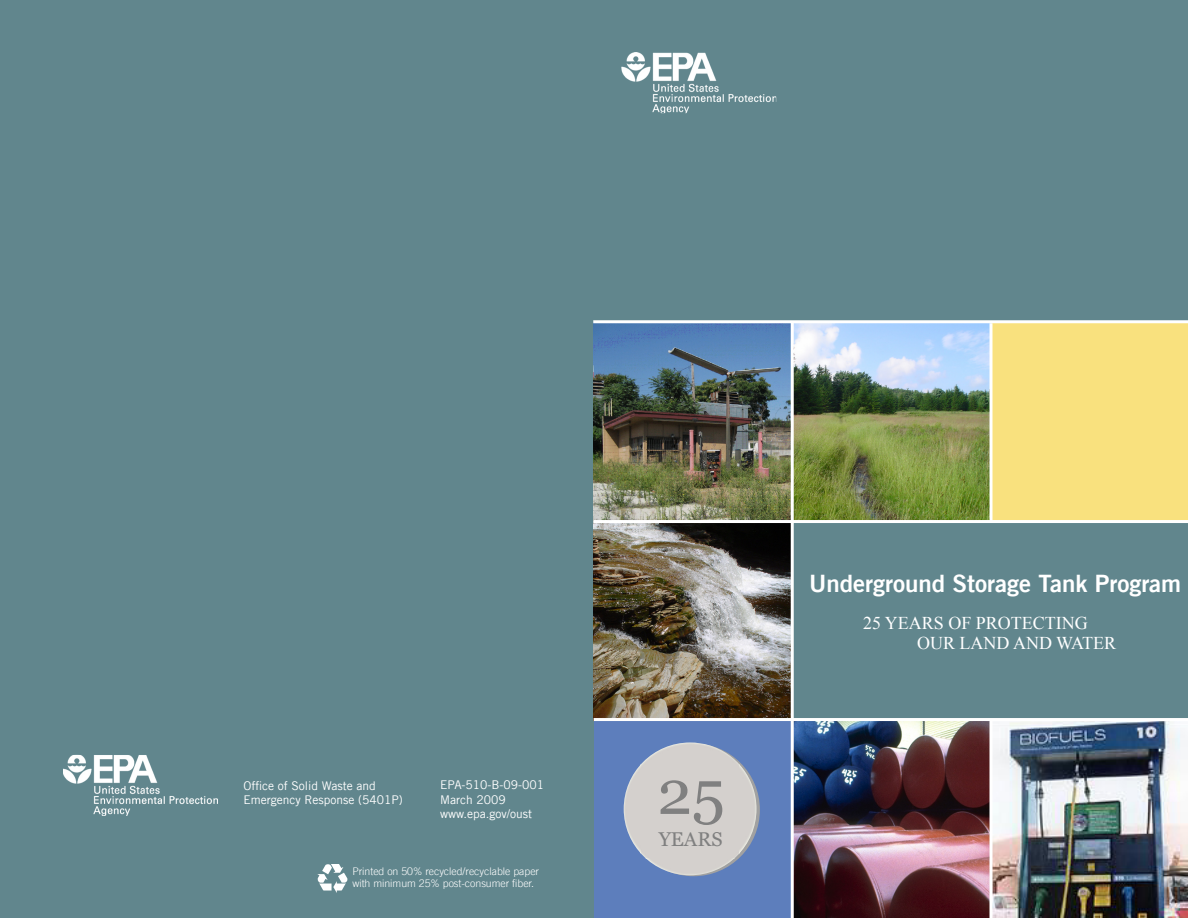
<style>
.page{position:relative;width:1188px;height:918px;background:#61868d}
.page>*{position:absolute;margin:0;border:0;box-sizing:border-box;transform-origin:0 0}
.t1{font:62.25px "Georgia";color:#808080}
.t2{font:24px "Trade Gothic LT Bold Two";color:#fff}
.t3{font:19.95px "Georgia";color:#808080}
.t4{font:18px "Times New Roman";color:#fff}
.t5{font:12px "Trade Gothic LT";color:#fff}
.t6{font:300 10.5px/12px "Trade Gothic LT";color:#fff}
</style>
<div class="page">
<img style="left:621px;top:52px;width:155px;height:61px">
<img style="left:594px;top:323px;width:396px;height:197px">
<div style="left:991px;top:322px;width:197px;height:199px;background:#f9e17e"></div>
<img style="left:594px;top:523px;width:197px;height:195px">
<div style="left:594px;top:720px;width:198px;height:198px;background:#5d7ebc"></div>
<img style="left:794px;top:721px;width:394px;height:197px">
<svg style="left:317px;top:864px;width:31px;height:29px"></svg>
<hr style="left:593px;top:320px;width:595px;height:3px;background:#fff">
<hr style="left:791px;top:323px;width:3px;height:595px;background:#fff">
<hr style="left:594px;top:520px;width:594px;height:3px;background:#fff">
<hr style="left:990px;top:323px;width:3px;height:199px;background:#fff">
<hr style="left:990px;top:720px;width:3px;height:198px;background:#fff">
<hr style="left:594px;top:718px;width:594px;height:3px;background:#fff">
<img style="left:640px;top:742px;width:100px;height:133px">
<img style="left:624px;top:765px;width:16px;height:88px">
<img style="left:740px;top:763px;width:17px;height:94px">
<img style="left:63px;top:755px;width:155px;height:61px">
<p class="t5" style="left:243px;top:778px;width:134px">Office of Solid Waste and</p>
<p class="t5" style="left:243px;top:793px;width:161px">Emergency Response (5401P)</p>
<p class="t5" style="left:440px;top:778px;width:106px">EPA-510-B-09-001</p>
<p class="t5" style="left:440px;top:792px;width:67px">March 2009</p>
<p class="t5" style="left:440px;top:807px;width:94px">www.epa.gov/oust</p>
<p class="t6" style="left:352px;top:865px;width:188px">Printed on 50% recycled/recyclable paper with minimum 25% post-consumer fiber.</p>
<h1 class="t1" style="left:657px;top:757px;width:69px">25</h1>
<h3 class="t3" style="left:659px;top:828px;width:65px">YEARS</h3>
<p class="t2" style="left:809px;top:568px;width:374px">Underground Storage Tank Program</p>
<p class="t4" style="left:863px;top:611px;width:226px">25 YEARS OF PROTECTING</p>
<p class="t4" style="left:917px;top:631px;width:201px">OUR LAND AND WATER</p>
</div>
